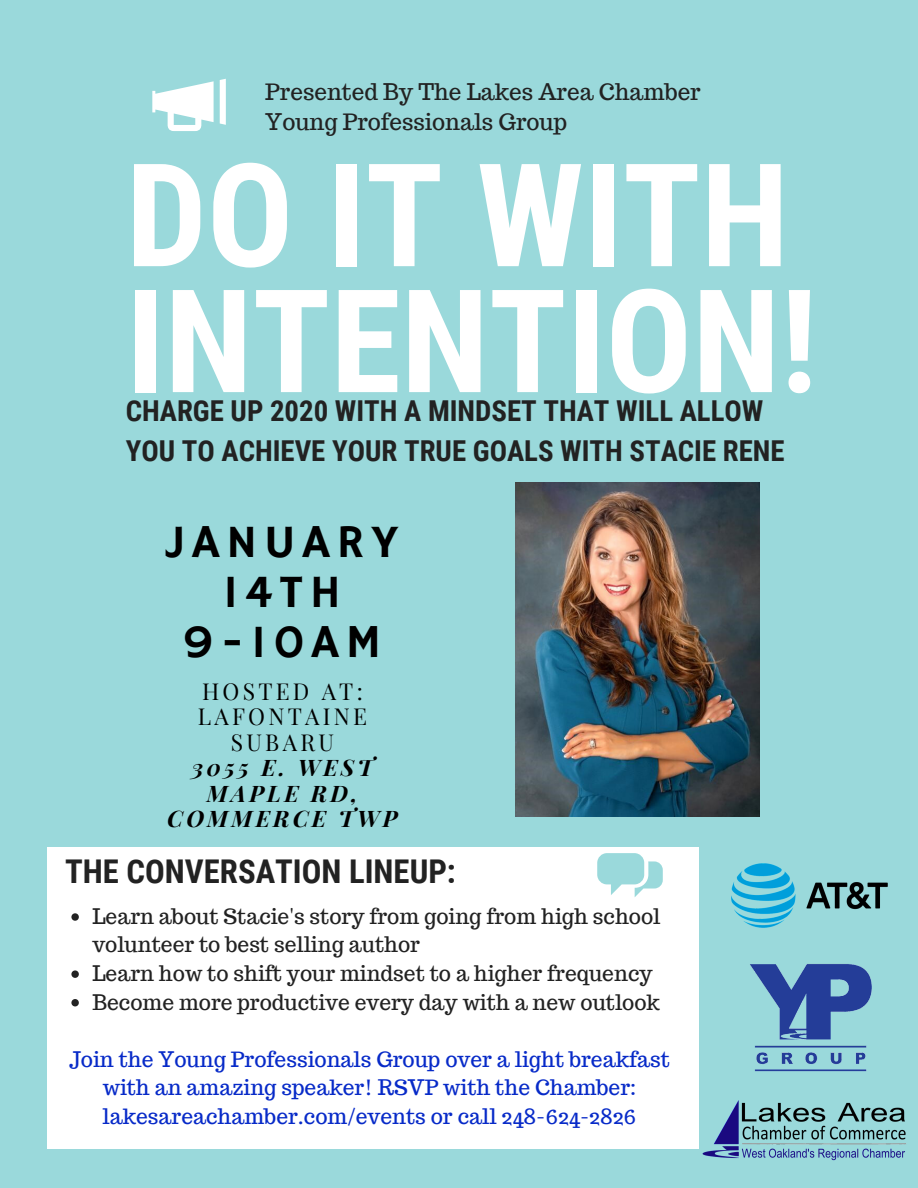
<style>
.page{position:relative;width:918px;height:1188px;background:#9ad9db}
.page>*{position:absolute;margin:0;border:0;box-sizing:border-box;transform-origin:0 0}
.t1{font:700 143.55px/126px "Roboto Condensed";color:#fff}
.t2{font:47.1px/49.9px "Hammersmith One";letter-spacing:.145em;color:#000;text-align:center}
.t3{font:700 32.7px "Roboto Condensed";color:#222}
.t4{font:700 28.8px/39.6px "Roboto Condensed";color:#222}
.t5{font:italic 700 22.8px/25.3px "Playfair Display";letter-spacing:.145em;color:#000;text-align:center}
.t6{font:22.8px/25.3px "Playfair Display";letter-spacing:.145em;color:#000;text-align:center}
.t7{font:22.5px/30.8px "Trocchi";color:#222}
.t8{font:21px/28.5px "Trocchi";color:#222}
.t9{font:21px/28.5px "Trocchi";color:#072ac8;text-align:center}
</style>
<div class="page">
<div style="left:48px;top:848px;width:651px;height:301px;background:#fff"></div>
<svg style="left:152px;top:79px;width:74px;height:52px"></svg>
<svg style="left:597px;top:853px;width:66px;height:44px"></svg>
<img style="left:731px;top:863px;width:157px;height:65px">
<img style="left:702px;top:1100px;width:204px;height:61px">
<img style="left:750px;top:964px;width:122px;height:108px">
<img style="left:516px;top:482px;width:244px;height:334px">
<svg style="left:71px;top:913px;width:8px;height:8px"></svg>
<svg style="left:71px;top:970px;width:8px;height:8px"></svg>
<svg style="left:71px;top:999px;width:8px;height:7px"></svg>
<p class="t7" style="left:265px;top:76px;width:437px">Presented By The Lakes Area Chamber<br>Young Professionals Group</p>
<h1 class="t1" style="left:126px;top:154px;width:693px">DO IT WITH<br>INTENTION!</h1>
<h3 class="t4" style="left:126px;top:392px;width:660px">CHARGE UP 2020 WITH A MINDSET THAT WILL ALLOW<br>YOU TO ACHIEVE YOUR TRUE GOALS WITH STACIE RENE</h3>
<h2 class="t2" style="left:166px;top:520px;width:234px">JANUARY<br>14TH<br>9-10AM</h2>
<p class="t6" style="left:198px;top:678px;width:171px">HOSTED AT:<br>LAFONTAINE<br>SUBARU</p>
<p class="t5" style="left:167px;top:754px;width:232px">3055 E. WEST<br>MAPLE RD,<br>COMMERCE TWP</p>
<h3 class="t3" style="left:65px;top:853px;width:392px">THE CONVERSATION LINEUP:</h3>
<p class="t8" style="left:92px;top:902px;width:570px">Learn about Stacie's story from going from high school volunteer to best selling author<br>Learn how to shift your mindset to a higher frequency Become more productive every day with a new outlook</p>
<p class="t9" style="left:69px;top:1045px;width:602px">Join the Young Professionals Group over a light breakfast with an amazing speaker! RSVP with the Chamber: lakesareachamber.com/events or call 248-624-2826</p>
</div>
